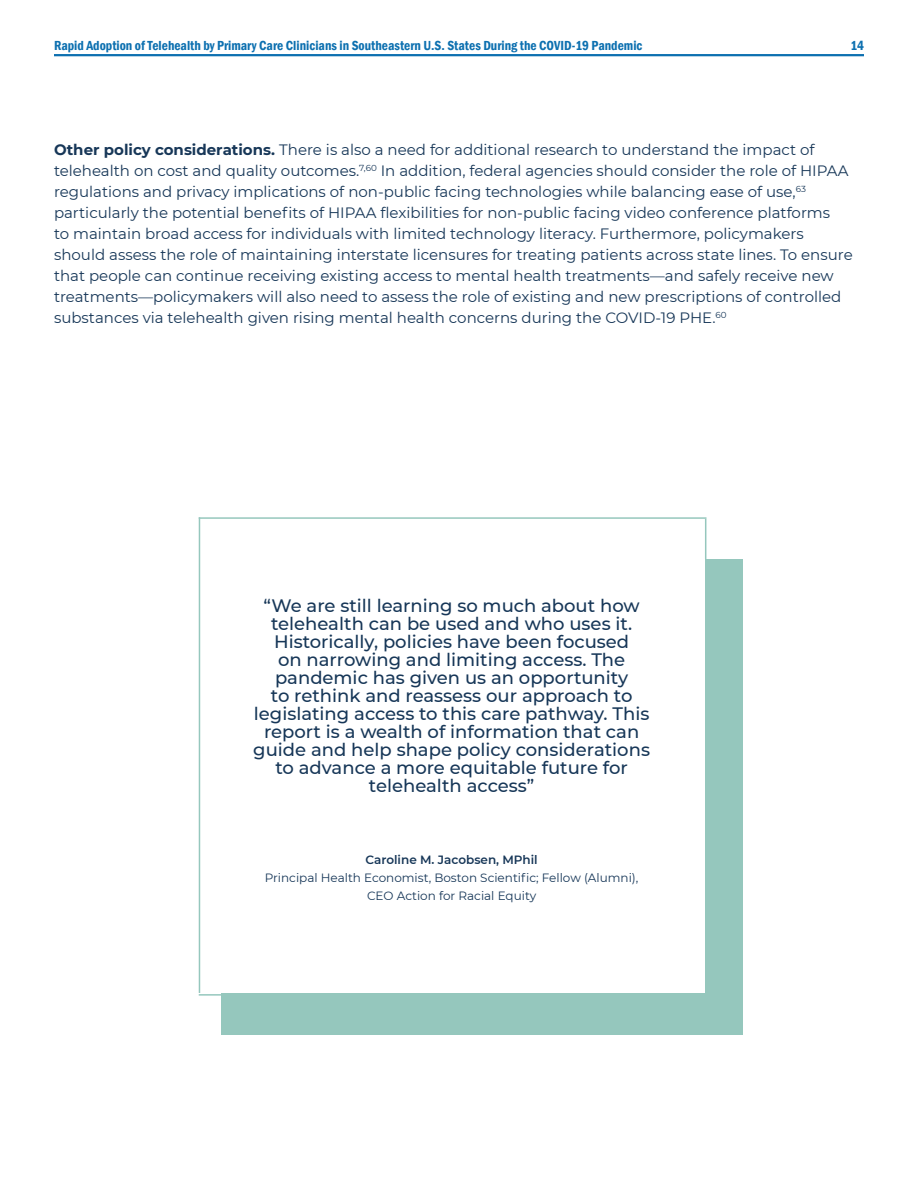
<style>
.page{position:relative;width:918px;height:1188px;background:#fff}
.page>*{position:absolute;margin:0;border:0;box-sizing:border-box;transform-origin:0 0}
.t1{font:500 18px/18px "Montserrat";color:#173758;text-align:center}
.Body{font:15px/21px "Montserrat";color:#173758}
.t2{font:600 condensed 13.5px "Franklin Gothic";color:#0d70b0}
.Quote_Attribution{font:12px/18px "Montserrat";color:#173758;text-align:center}
.s1{font-weight:700}
.s2{font-weight:600}
</style>
<div class="page">
<hr style="left:54px;top:54px;width:810px;height:2px;background:#0d70b0">
<hr style="left:199px;top:994px;width:28px;height:2px;background:#95c7bd">
<div style="left:221px;top:559px;width:521px;height:476px;background:#95c7bd"></div>
<div style="left:199px;top:517px;width:505px;height:476px;background:#fff"></div>
<hr style="left:199px;top:517px;width:1px;height:476px;background:#95c7bd">
<hr style="left:199px;top:517px;width:508px;height:2px;background:#95c7bd">
<hr style="left:705px;top:519px;width:1px;height:40px;background:#95c7bd">
<p class="t2" style="left:54px;top:37px;width:590px">Rapid Adoption of Telehealth by Primary Care Clinicians in Southeastern U.S. States During the COVID-19 Pandemic</p>
<p class="t2" style="left:850px;top:37px;width:15px">14</p>
<p class="Body" style="left:54px;top:139px;width:800px"><span class="s1">Other policy considerations.</span> There is also a need for additional research to understand the impact of telehealth on cost and quality outcomes.<sup>7,60</sup> In addition, federal agencies should consider the role of HIPAA regulations and privacy implications of non-public facing technologies while balancing ease of use,<sup>63 </sup>particularly the potential benefits of HIPAA flexibilities for non-public facing video conference platforms<br>to maintain broad access for individuals with limited technology literacy. Furthermore, policymakers should assess the role of maintaining interstate licensures for treating patients across state lines. To ensure that people can continue receiving existing access to mental health treatments—and safely receive new treatments—policymakers will also need to assess the role of existing and new prescriptions of controlled substances via telehealth given rising mental health concerns during the COVID-19 PHE.<sup>60</sup></p>
<p class="t1" style="left:253px;top:596px;width:398px">“We are still learning so much about how telehealth can be used and who uses it.<br>Historically, policies have been focused<br>on narrowing and limiting access. The pandemic has given us an opportunity<br>to rethink and reassess our approach to legislating access to this care pathway. This report is a wealth of information that can guide and help shape policy considerations to advance a more equitable future for telehealth access”</p>
<p class="Quote_Attribution" style="left:265px;top:850px;width:375px"><span class="s2">Caroline M. Jacobsen, MPhil<br></span>Principal Health Economist, Boston Scientific; Fellow (Alumni),<br>CEO Action for Racial Equity</p>
</div>
